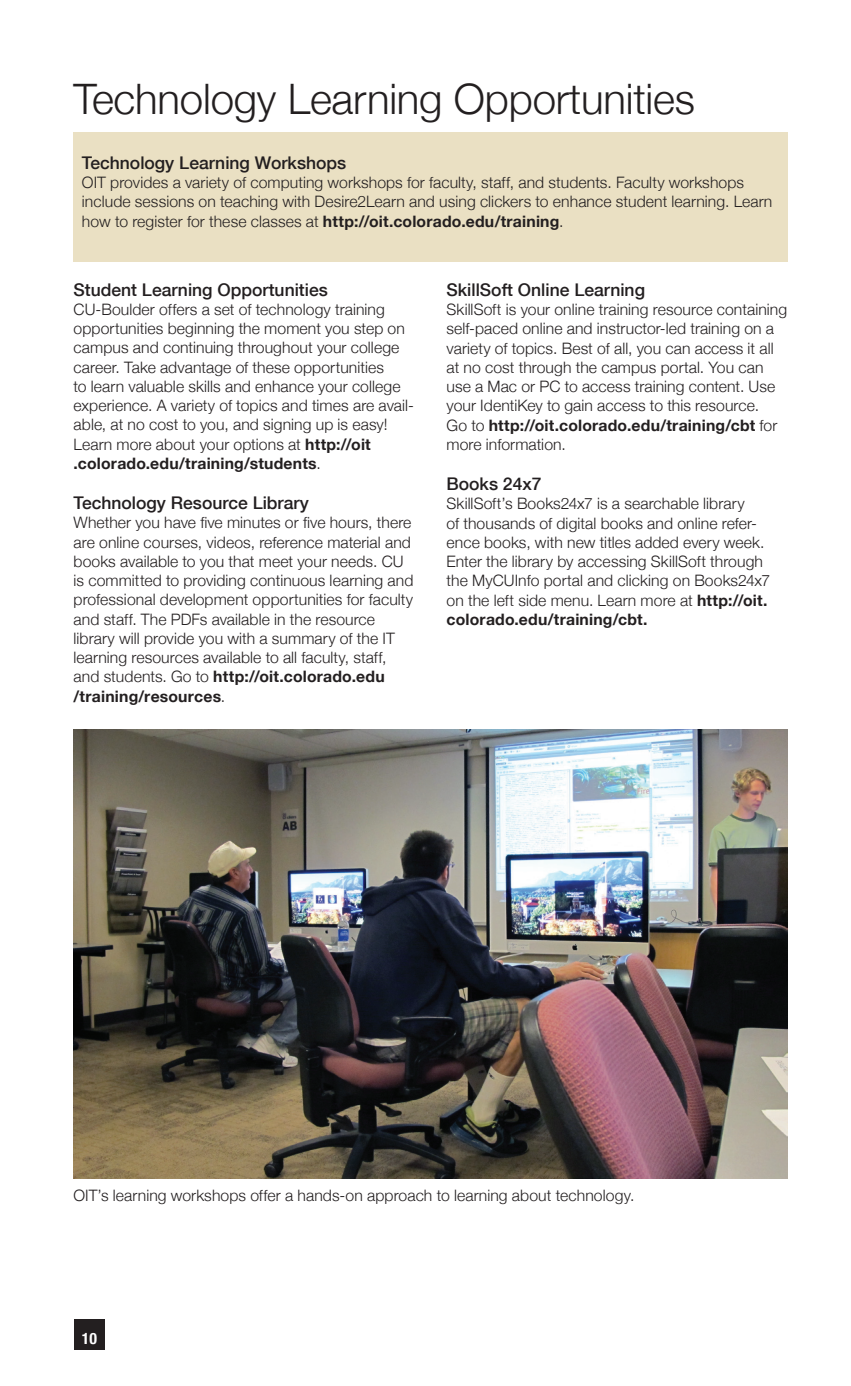
<style>
.page{position:relative;width:851px;height:1386px;background:#fff}
.page>*{position:absolute;margin:0;border:0;box-sizing:border-box;transform-origin:0 0}
.t1{font:300 42px "Helvetica Neue";letter-spacing:-.005em;color:#231f20}
.t2{font:500 17.5px "Helvetica Neue";color:#231f20}
.t3{font:300 15.75px/19.2px "Helvetica Neue";letter-spacing:.005em;color:#231f20}
.t4{font:700 condensed 15.75px "Helvetica Neue";color:#fff}
.s1{font-weight:700}
</style>
<div class="page">
<div style="left:74px;top:1320px;width:31px;height:30px;background:#231f20"></div>
<div style="left:74px;top:132px;width:714px;height:130px;background:#eae0c3"></div>
<img style="left:74px;top:729px;width:714px;height:450px">
<h1 class="t1" style="left:74px;top:65px;width:623px">Technology Learning Opportunities</h1>
<p class="t2" style="left:82px;top:149px;width:266px">Technology Learning Workshops</p>
<p class="t3" style="left:82px;top:172px;width:692px">OIT provides a variety of computing workshops for faculty, staff, and students. Faculty workshops include sessions on teaching with Desire2Learn and using clickers to enhance student learning. Learn how to register for these classes at <span class="s1">http://oit.colorado.edu/training</span>.</p>
<p class="t2" style="left:74px;top:275px;width:256px">Student Learning Opportunities</p>
<p class="t3" style="left:74px;top:299px;width:342px">CU-Boulder offers a set of technology training opportunities beginning the moment you step on campus and continuing throughout your college career. Take advantage of these opportunities<br>to learn valuable skills and enhance your college experience. A variety of topics and times are avail&shy;able, at no cost to you, and signing up is easy!<br>Learn more about your options at <span class="s1">http://oit .colorado.edu/training/students</span>.</p>
<p class="t2" style="left:74px;top:489px;width:237px">Technology Resource Library</p>
<p class="t3" style="left:74px;top:512px;width:341px">Whether you have five minutes or five hours, there are online courses, videos, reference material and books available to you that meet your needs. CU is committed to providing continuous learning and professional development opportunities for faculty and staff. The PDFs available in the resource library will provide you with a summary of the IT learning resources available to all faculty, staff, and students. Go to <span class="s1">http://oit.colorado.edu /training/resources</span>.</p>
<p class="t2" style="left:446px;top:276px;width:200px">SkillSoft Online Learning</p>
<p class="t3" style="left:446px;top:299px;width:342px">SkillSoft is your online training resource containing self-paced online and instructor-led training on a variety of topics. Best of all, you can access it all at no cost through the campus portal. You can use a Mac or PC to access training content. Use your IdentiKey to gain access to this resource.<br>Go to <span class="s1">http://oit.colorado.edu/training/cbt</span> for more information.</p>
<p class="t2" style="left:446px;top:470px;width:97px">Books 24x7</p>
<p class="t3" style="left:446px;top:493px;width:325px">SkillSoft’s Books24x7 is a searchable library<br>of thousands of digital books and online refer&shy;ence books, with new titles added every week.<br>Enter the library by accessing SkillSoft through the MyCUInfo portal and clicking on Books24x7 on the left side menu. Learn more at <span class="s1">http://oit. colorado.edu/training/cbt.</span></p>
<p class="t3" style="left:74px;top:1185px;width:562px">OIT’s learning workshops offer a hands-on approach to learning about technology.</p>
<p class="t4" style="left:82px;top:1325px;width:17px">10</p>
</div>
